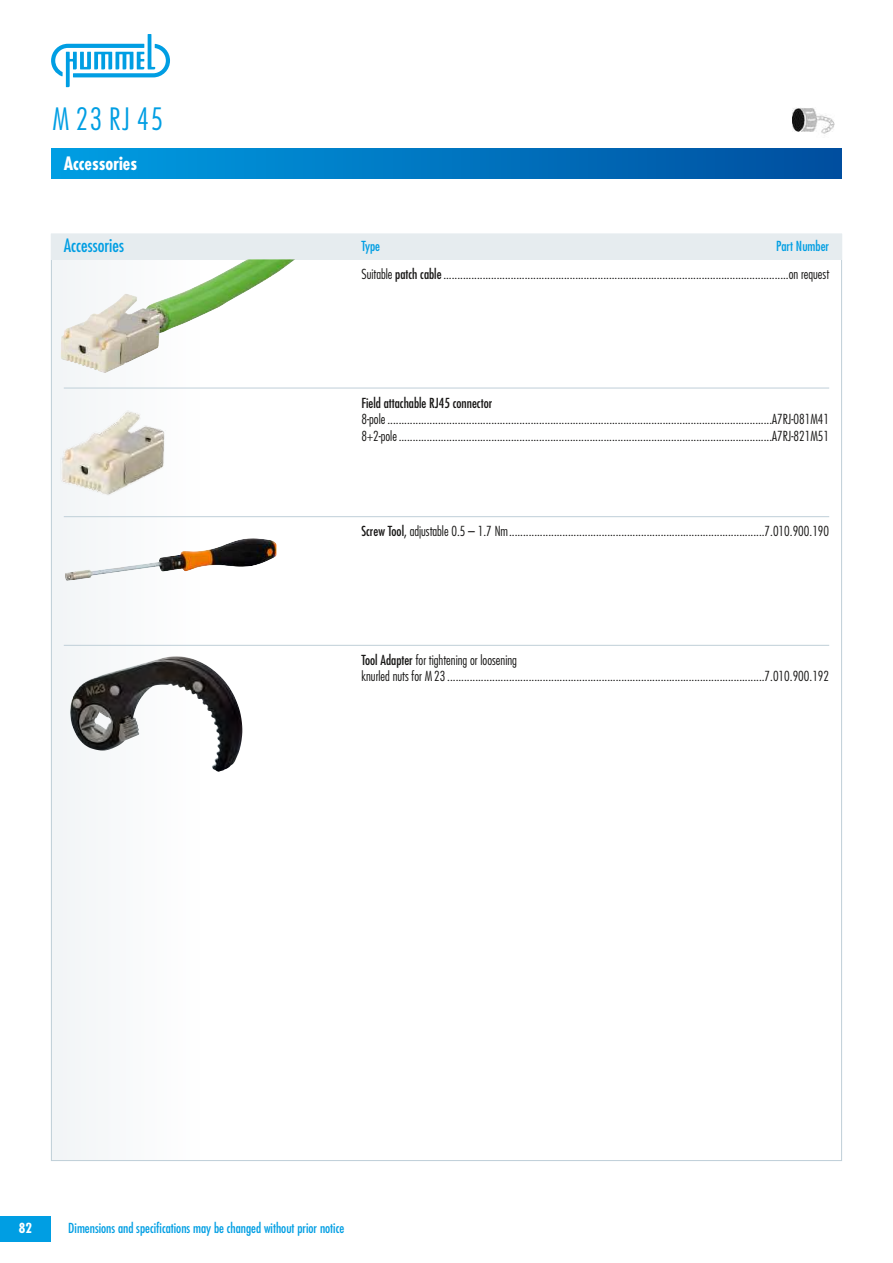
<style>
.page{position:relative;width:893px;height:1263px;background:#fff}
.page>*{position:absolute;margin:0;border:0;box-sizing:border-box;transform-origin:0 0}
.t1{font:300 condensed 30px "Futura Std";color:#009ee3}
.t2{font:700 condensed 18px "Futura Std";color:#fff}
.t3{font:condensed 18px "Futura Std";color:#009ee3}
.t4{font:300 condensed 13.5px/16.5px "Futura Std";color:#171615}
.t5{font:condensed 13.5px "Futura Std";color:#009ee3}
.t6{font:condensed 13.5px "Futura Std";color:#171615}
.t7{font:700 condensed 13.5px "Futura Std";color:#fff}
.s1{font-weight:400;color:#009ee3}
.s2{font-weight:400}
</style>
<div class="page">
<div style="left:51px;top:149px;width:791px;height:30px;background:linear-gradient(to right,#009ee3,#004e9e)"></div>
<div style="left:0;top:1216px;width:51px;height:26px;background:#009ee3"></div>
<div style="left:51px;top:259px;width:149px;height:902px;background:#f8f9fa"></div>
<div style="left:51px;top:234px;width:791px;height:25px;background:#e6ecef"></div>
<hr style="left:64px;top:388px;width:765px;height:1px;background:#bfcfd8">
<hr style="left:64px;top:516px;width:765px;height:1px;background:#bfcfd8">
<hr style="left:64px;top:645px;width:765px;height:1px;background:#bfcfd8">
<img style="left:61px;top:266px;width:174px;height:107px">
<img style="left:51px;top:388px;width:128px;height:128px">
<img style="left:65px;top:538px;width:211px;height:43px">
<img style="left:70px;top:656px;width:172px;height:116px">
<img style="left:792px;top:108px;width:43px;height:26px">
<svg style="left:51px;top:34px;width:119px;height:53px"></svg>
<h1 class="t1" style="left:52px;top:106px;width:112px">M 23 RJ 45</h1>
<h2 class="t2" style="left:64px;top:155px;width:75px">Accessories</h2>
<h2 class="t3" style="left:64px;top:238px;width:62px">Accessories</h2>
<p class="t5" style="left:361px;top:240px;width:20px">Type</p>
<p class="t4" style="left:361px;top:233px;width:469px;line-height:28px;text-align:right"><span class="s1">Part Number<br></span>suitable <span class="s2">patch cable</span>...........................................................................................................................on request</p>
<p class="t6" style="left:361px;top:396px;width:132px">Field attachable RJ45 connector</p>
<p class="t4" style="left:361px;top:412px;width:469px">8-pole .........................................................................................................................................A7RJ-081M41<br>8+2-pole .....................................................................................................................................A7RJ-821M51</p>
<p class="t4" style="left:361px;top:524px;width:469px"><span class="s2">Screw Tool,</span> adjustable 0.5 – 1.7 nm...........................................................................................7.010.900.190</p>
<p class="t4" style="left:361px;top:653px;width:469px"><span class="s2">Tool Adapter</span> for tightening or loosening<br>knurled nuts for M 23 .................................................................................................................7.010.900.192</p>
<p class="t7" style="left:19px;top:1222px;width:15px">82</p>
<p class="t5" style="left:68px;top:1222px;width:278px">Dimensions and specifications may be changed without prior notice</p>
</div>
